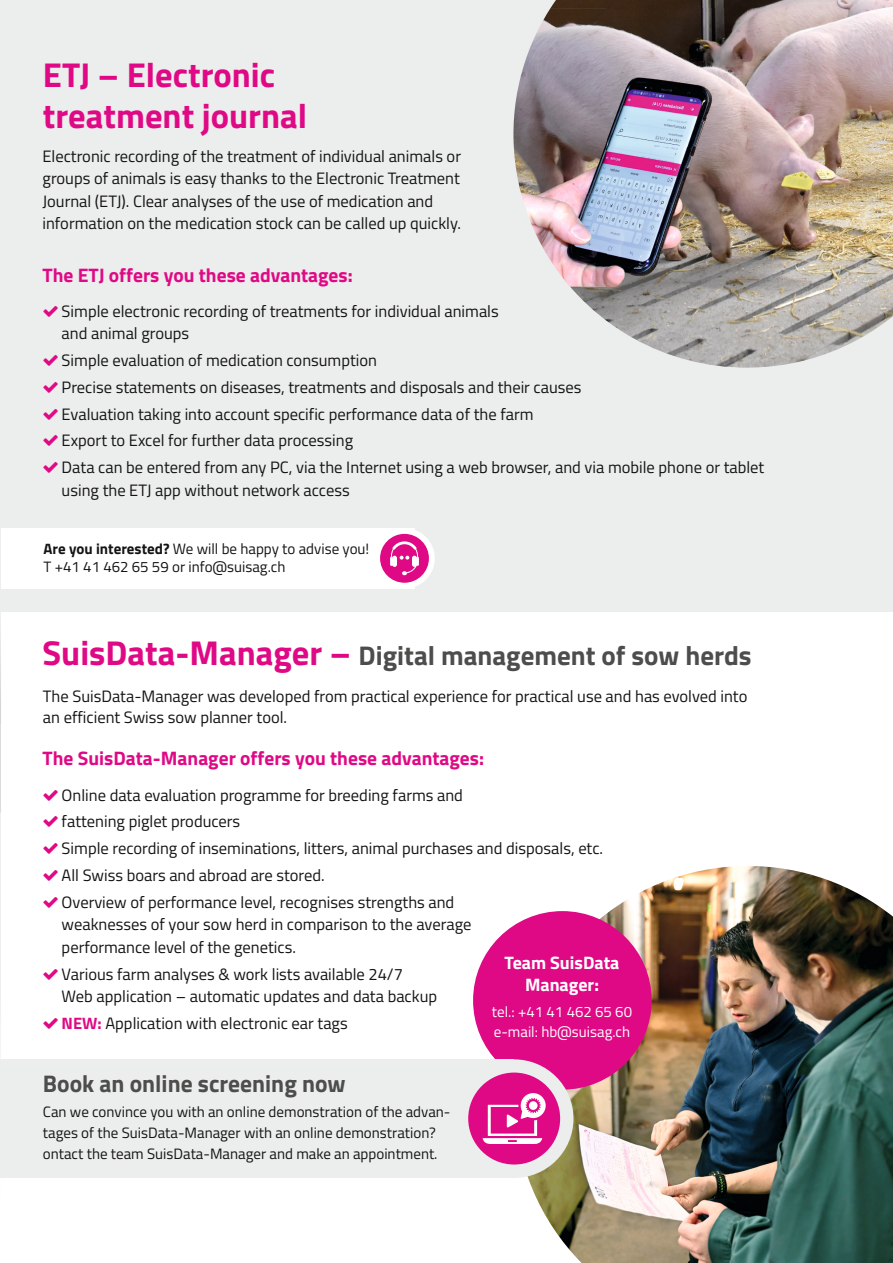
<style>
.page{position:relative;width:893px;height:1263px;background:#fff}
.page>*{position:absolute;margin:0;border:0;box-sizing:border-box;transform-origin:0 0}
.t1{font:700 34.5px/41.4px "Titillium Web";color:#e00985}
.t2{font:700 27px "Titillium Web";color:#4d4d4c}
.t3{font:700 24px "Titillium Web";color:#4d4d4c}
.t4{font:700 19.5px "Titillium Web";color:#e00985}
.t5{font:700 18px/21.6px "Titillium Web";color:#fff;text-align:center}
.t6{font:16.5px/26.7px "Titillium Web";color:#131413}
.t7{font:15px/21px "Titillium Web";color:#131413}
.t8{font:15px/19.8px "Titillium Web";color:#fff}
.s1{font-weight:700}
.s2{font-size:34.5px;color:#e00985}
.s3{font-weight:700;color:#e00985}
</style>
<div class="page">
<img style="left:0;top:611px;width:1px;height:431px">
<div style="left:0;top:0;width:893px;height:611px;background:#eceded"></div>
<img style="left:513px;top:0;width:380px;height:368px">
<img style="left:607px;top:8px;width:140px;height:278px">
<img style="left:515px;top:8px;width:35px;height:103px">
<img style="left:521px;top:194px;width:86px;height:92px">
<div style="left:374px;top:528px;width:61px;height:61px;background:#fff;border-radius:50%"></div>
<div style="left:1px;top:528px;width:414px;height:61px;background:#fff"></div>
<div style="left:380px;top:534px;width:49px;height:49px;background:#e00985;border-radius:50%"></div>
<svg style="left:390px;top:541px;width:29px;height:34px"></svg>
<img style="left:514px;top:866px;width:379px;height:397px">
<div style="left:473px;top:911px;width:179px;height:179px;background:#e00985;border-radius:50%"></div>
<div style="left:0;top:1059px;width:513px;height:119px;background:#eceded"></div>
<div style="left:455px;top:1059px;width:118px;height:119px;background:#eceded;border-radius:50%"></div>
<div style="left:468px;top:1072px;width:92px;height:92px;background:#e00985;border-radius:50%"></div>
<svg style="left:483px;top:1093px;width:63px;height:51px"></svg>
<h1 class="t1" style="left:43px;top:52px;width:266px">ETJ – Electronic treatment journal</h1>
<p class="t6" style="left:43px;top:144px;width:420px;line-height:22.5px">Electronic recording of the treatment of individual animals or groups of animals is easy thanks to the Electronic Treatment Journal (ETJ). Clear analyses of the use of medication and information on the medication stock can be called up quickly.</p>
<p class="t4" style="left:43px;top:260px;width:312px">The ETJ offers you these advantages:</p>
<p class="t6" style="left:62px;top:299px;width:439px;line-height:22.5px">Simple electronic recording of treatments for individual animals and animal groups</p>
<p class="t6" style="left:62px;top:346px;width:704px">Simple evaluation of medication consumption<br>Precise statements on diseases, treatments and disposals and their causes<br>Evaluation taking into account specific performance data of the farm<br>Export to Excel for further data processing<br>Data can be entered from any PC, via the Internet using a web browser, and via mobile phone or tablet</p>
<p class="t6" style="left:62px;top:476px;width:290px">using the ETJ app without network access</p>
<p class="t7" style="left:44px;top:538px;width:327px;line-height:18.6px"><span class="s1">Are you interested?</span> We will be happy to advise you!<br>T +41 41 462 65 59 or info@suisag.ch</p>
<h2 class="t2" style="left:43px;top:634px;width:711px"><span class="s2">SuisData-Manager –</span> Digital management of sow herds</h2>
<p class="t6" style="left:43px;top:685px;width:706px;line-height:21px">The SuisData-Manager was developed from practical experience for practical use and has evolved into an efficient Swiss sow planner tool.</p>
<p class="t4" style="left:43px;top:744px;width:443px">The SuisData-Manager offers you these advantages:</p>
<p class="t6" style="left:62px;top:781px;width:543px">Online data evaluation programme for breeding farms and<br>fattening piglet producers<br>Simple recording of inseminations, litters, animal purchases and disposals, etc.<br>All Swiss boars and abroad are stored.<br>Overview of performance level, recognises strengths and</p>
<p class="t6" style="left:62px;top:912px;width:411px;line-height:22.5px">weaknesses of your sow herd in comparison to the average performance level of the genetics.</p>
<p class="t6" style="left:62px;top:962px;width:377px;line-height:22.5px">Various farm analyses &amp; work lists available 24/7<br>Web application – automatic updates and data backup</p>
<p class="t6" style="left:62px;top:1009px;width:288px"><span class="s3">NEW:</span> Application with electronic ear tags</p>
<p class="t5" style="left:504px;top:951px;width:116px">Team SuisData<br>Manager:</p>
<p class="t8" style="left:492px;top:1001px;width:142px">tel.: +41 41 462 65 60 e-mail: hb@suisag.ch</p>
<h3 class="t3" style="left:43px;top:1065px;width:304px">Book an online screening now</h3>
<p class="t7" style="left:43px;top:1100px;width:409px">Can we convince you with an online demonstration of the advan&shy;tages of the SuisData-Manager with an online demonstration? ontact the team SuisData-Manager and make an appointment.</p>
</div>
